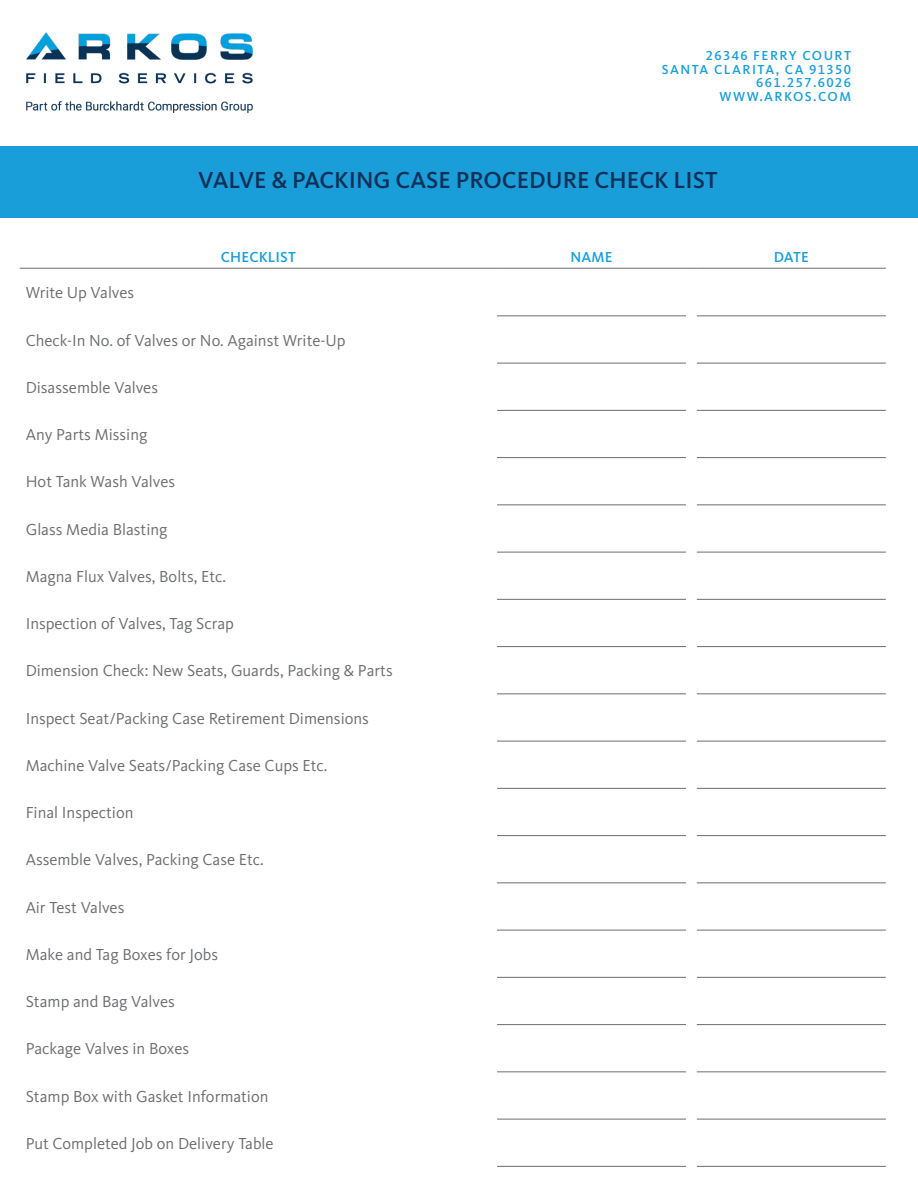
<style>
.page{position:relative;width:918px;height:1188px;background:#fff}
.page>*{position:absolute;margin:0;border:0;box-sizing:border-box;transform-origin:0 0}
.t1{font:500 24px "Kievit OT";color:#113056}
.t2{font:16.5px "Kievit OT";color:#6c6d70}
.t3{font:500 15px "Kievit OT";letter-spacing:.01em;color:#199eda}
.t4{font:500 13.5px "Kievit OT";letter-spacing:.1em;color:#199eda}
</style>
<div class="page">
<div style="left:0;top:146px;width:918px;height:71px;background:#199eda"></div>
<hr style="left:20px;top:268px;width:477px;height:1px;background:#6c6d70">
<hr style="left:497px;top:268px;width:189px;height:1px;background:#6c6d70">
<hr style="left:697px;top:268px;width:189px;height:1px;background:#6c6d70">
<hr style="left:497px;top:315px;width:189px;height:1px;background:#6c6d70">
<hr style="left:497px;top:363px;width:189px;height:1px;background:#6c6d70">
<hr style="left:497px;top:410px;width:189px;height:1px;background:#6c6d70">
<hr style="left:497px;top:457px;width:189px;height:1px;background:#6c6d70">
<hr style="left:497px;top:504px;width:189px;height:1px;background:#6c6d70">
<hr style="left:497px;top:552px;width:189px;height:1px;background:#6c6d70">
<hr style="left:497px;top:599px;width:189px;height:1px;background:#6c6d70">
<hr style="left:497px;top:646px;width:189px;height:1px;background:#6c6d70">
<hr style="left:497px;top:693px;width:189px;height:1px;background:#6c6d70">
<hr style="left:497px;top:741px;width:189px;height:1px;background:#6c6d70">
<hr style="left:497px;top:788px;width:189px;height:1px;background:#6c6d70">
<hr style="left:497px;top:835px;width:189px;height:1px;background:#6c6d70">
<hr style="left:497px;top:882px;width:189px;height:1px;background:#6c6d70">
<hr style="left:497px;top:930px;width:189px;height:1px;background:#6c6d70">
<hr style="left:497px;top:977px;width:189px;height:1px;background:#6c6d70">
<hr style="left:497px;top:1024px;width:189px;height:1px;background:#6c6d70">
<hr style="left:497px;top:1071px;width:189px;height:1px;background:#6c6d70">
<hr style="left:497px;top:1119px;width:189px;height:1px;background:#6c6d70">
<hr style="left:497px;top:1166px;width:189px;height:1px;background:#6c6d70">
<hr style="left:697px;top:315px;width:189px;height:1px;background:#6c6d70">
<hr style="left:697px;top:363px;width:189px;height:1px;background:#6c6d70">
<hr style="left:697px;top:410px;width:189px;height:1px;background:#6c6d70">
<hr style="left:697px;top:457px;width:189px;height:1px;background:#6c6d70">
<hr style="left:697px;top:504px;width:189px;height:1px;background:#6c6d70">
<hr style="left:697px;top:552px;width:189px;height:1px;background:#6c6d70">
<hr style="left:697px;top:599px;width:189px;height:1px;background:#6c6d70">
<hr style="left:697px;top:646px;width:189px;height:1px;background:#6c6d70">
<hr style="left:697px;top:693px;width:189px;height:1px;background:#6c6d70">
<hr style="left:697px;top:741px;width:189px;height:1px;background:#6c6d70">
<hr style="left:697px;top:788px;width:189px;height:1px;background:#6c6d70">
<hr style="left:697px;top:835px;width:189px;height:1px;background:#6c6d70">
<hr style="left:697px;top:882px;width:189px;height:1px;background:#6c6d70">
<hr style="left:697px;top:930px;width:189px;height:1px;background:#6c6d70">
<hr style="left:697px;top:977px;width:189px;height:1px;background:#6c6d70">
<hr style="left:697px;top:1024px;width:189px;height:1px;background:#6c6d70">
<hr style="left:697px;top:1071px;width:189px;height:1px;background:#6c6d70">
<hr style="left:697px;top:1119px;width:189px;height:1px;background:#6c6d70">
<hr style="left:697px;top:1166px;width:189px;height:1px;background:#6c6d70">
<img style="left:27px;top:32px;width:225px;height:80px">
<p class="t4" style="left:706px;top:48px;width:147px">26346 FERRY COURT</p>
<p class="t4" style="left:662px;top:61px;width:191px">SANTA CLARITA, CA 91350</p>
<p class="t4" style="left:756px;top:75px;width:96px">661.257.6026</p>
<p class="t4" style="left:719px;top:88px;width:133px">WWW.ARKOS.COM</p>
<p class="t1" style="left:198px;top:166px;width:521px">VALVE &amp; PACKING CASE PROCEDURE CHECK LIST</p>
<p class="t3" style="left:221px;top:248px;width:76px">CHECKLIST</p>
<p class="t3" style="left:571px;top:248px;width:43px">NAME</p>
<p class="t3" style="left:774px;top:248px;width:37px">DATE</p>
<p class="t2" style="left:26px;top:283px;width:110px">Write Up Valves</p>
<p class="t2" style="left:26px;top:330px;width:321px">Check-In No. of Valves or No. Against Write-Up</p>
<p class="t2" style="left:26px;top:378px;width:134px">Disassemble Valves</p>
<p class="t2" style="left:26px;top:425px;width:123px">Any Parts Missing</p>
<p class="t2" style="left:26px;top:472px;width:151px">Hot Tank Wash Valves</p>
<p class="t2" style="left:26px;top:519px;width:143px">Glass Media Blasting</p>
<p class="t2" style="left:26px;top:567px;width:202px">Magna Flux Valves, Bolts, Etc.</p>
<p class="t2" style="left:26px;top:614px;width:210px">Inspection of Valves, Tag Scrap</p>
<p class="t2" style="left:26px;top:661px;width:369px">Dimension Check: New Seats, Guards, Packing &amp; Parts</p>
<p class="t2" style="left:26px;top:708px;width:345px">Inspect Seat/Packing Case Retirement Dimensions</p>
<p class="t2" style="left:26px;top:756px;width:303px">Machine Valve Seats/Packing Case Cups Etc.</p>
<p class="t2" style="left:26px;top:803px;width:109px">Final Inspection</p>
<p class="t2" style="left:26px;top:850px;width:240px">Assemble Valves, Packing Case Etc.</p>
<p class="t2" style="left:26px;top:897px;width:100px">Air Test Valves</p>
<p class="t2" style="left:26px;top:945px;width:194px">Make and Tag Boxes for Jobs</p>
<p class="t2" style="left:26px;top:992px;width:151px">Stamp and Bag Valves</p>
<p class="t2" style="left:26px;top:1039px;width:165px">Package Valves in Boxes</p>
<p class="t2" style="left:26px;top:1086px;width:244px">Stamp Box with Gasket Information</p>
<p class="t2" style="left:26px;top:1134px;width:250px">Put Completed Job on Delivery Table</p>
</div>
